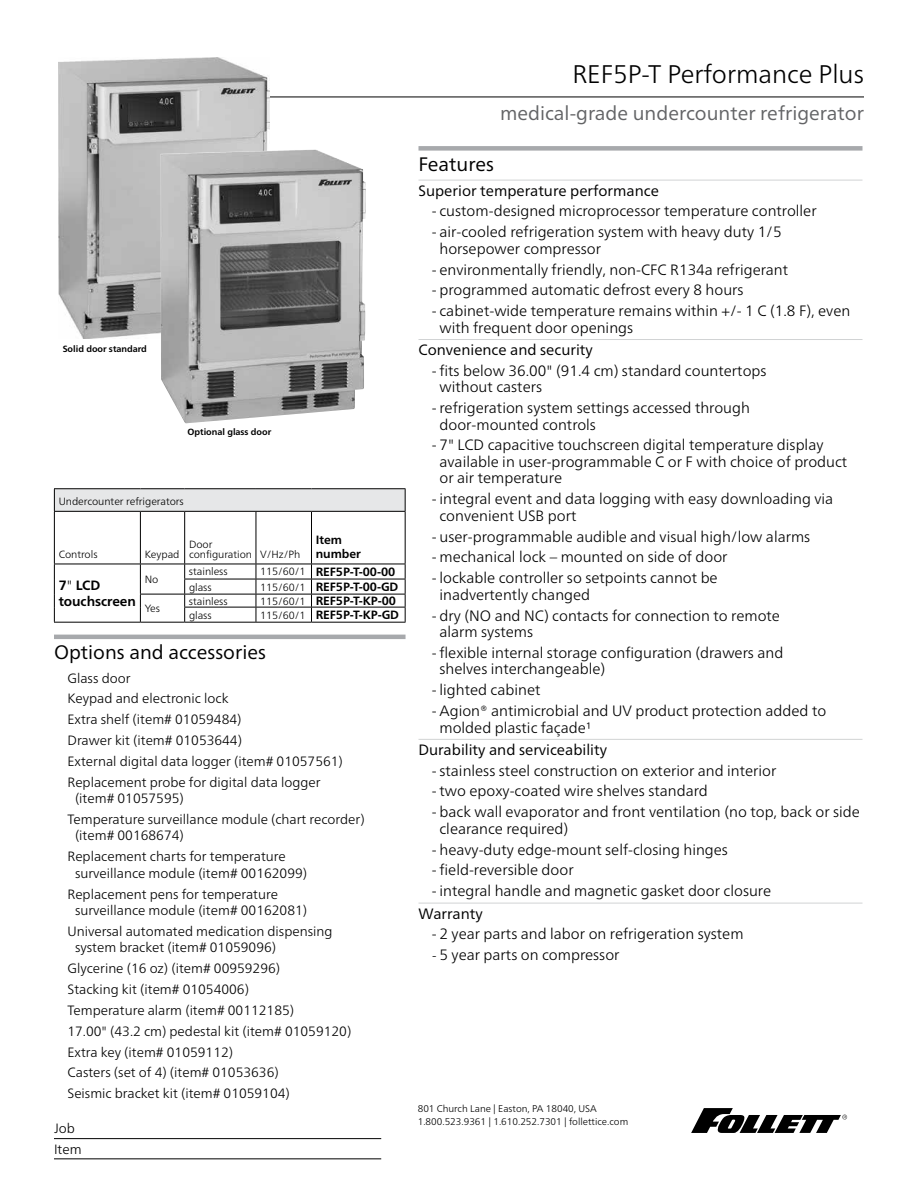
<style>
.page{position:relative;width:918px;height:1188px;background:#fff}
.page>*{position:absolute;margin:0;border:0;box-sizing:border-box;transform-origin:0 0}
.t1{font:300 25.5px "Frutiger Neue LT Pro";color:#000}
.t2{font:19.5px "Frutiger Neue LT Pro";color:#636466}
.t3{font:19.5px "Frutiger Neue LT Pro";color:#000}
.t4{font:300 15px/16.5px "Frutiger Neue LT Pro";color:#000}
.t5{font:15px "Frutiger Neue LT Pro";color:#000}
.t6{font:300 13.5px/20.9px "Frutiger Neue LT Pro";color:#000}
.t7{font:700 13.5px/16.2px "Frutiger Neue LT Pro";letter-spacing:-.005em;color:#000}
.t8{font:700 12px/14.4px "Frutiger Neue LT Pro";letter-spacing:-.005em;color:#000}
.t9{font:300 10.5px/10.5px "Frutiger Neue LT Pro";letter-spacing:-.005em;color:#000}
.t10{font:300 9.75px/13.5px "Frutiger Neue LT Pro";color:#000}
.t11{font:700 9px "Frutiger Neue LT Pro";color:#000}
.s1{font-weight:300}
.s2{font-weight:300;font-size:10.5px}
.s3{font-size:13.5px}
</style>
<div class="page">
<hr style="left:246px;top:97px;width:618px;height:1px;background:#000">
<div style="left:418px;top:146px;width:444px;height:5px;background:#a7a9ac"></div>
<hr style="left:418px;top:180px;width:444px;height:1px;background:#d1d3d4">
<hr style="left:418px;top:339px;width:444px;height:1px;background:#d1d3d4">
<hr style="left:418px;top:739px;width:444px;height:1px;background:#d1d3d4">
<hr style="left:418px;top:903px;width:444px;height:1px;background:#d1d3d4">
<hr style="left:54px;top:1158px;width:327px;height:1px;background:#000">
<hr style="left:54px;top:1138px;width:327px;height:1px;background:#000">
<div style="left:54px;top:489px;width:351px;height:22px;background:#e6e7e8"></div>
<hr style="left:184px;top:512px;width:1px;height:52px;background:#000">
<hr style="left:256px;top:512px;width:1px;height:52px;background:#000">
<hr style="left:311px;top:512px;width:1px;height:52px;background:#000">
<hr style="left:140px;top:512px;width:1px;height:52px;background:#000">
<hr style="left:54px;top:564px;width:86px;height:1px;background:#000">
<hr style="left:140px;top:564px;width:45px;height:1px;background:#000">
<hr style="left:185px;top:564px;width:71px;height:1px;background:#000">
<hr style="left:256px;top:564px;width:56px;height:1px;background:#000">
<hr style="left:312px;top:564px;width:94px;height:1px;background:#000">
<hr style="left:184px;top:579px;width:72px;height:1px;background:#000">
<hr style="left:256px;top:579px;width:56px;height:1px;background:#000">
<hr style="left:312px;top:579px;width:94px;height:1px;background:#000">
<hr style="left:54px;top:512px;width:1px;height:52px;background:#000">
<hr style="left:405px;top:512px;width:1px;height:52px;background:#000">
<hr style="left:54px;top:488px;width:86px;height:1px;background:#000">
<svg style="left:54px;top:489px;width:1px;height:22px"></svg>
<hr style="left:140px;top:488px;width:45px;height:1px;background:#000">
<hr style="left:185px;top:488px;width:71px;height:1px;background:#000">
<hr style="left:256px;top:488px;width:56px;height:1px;background:#000">
<hr style="left:312px;top:488px;width:94px;height:1px;background:#000">
<svg style="left:405px;top:489px;width:1px;height:22px"></svg>
<hr style="left:54px;top:511px;width:86px;height:1px;background:#000">
<hr style="left:140px;top:511px;width:45px;height:1px;background:#000">
<hr style="left:185px;top:511px;width:71px;height:1px;background:#000">
<hr style="left:256px;top:511px;width:56px;height:1px;background:#000">
<hr style="left:312px;top:511px;width:94px;height:1px;background:#000">
<svg style="left:54px;top:564px;width:1px;height:58px"></svg>
<hr style="left:54px;top:622px;width:86px;height:1px;background:#000">
<hr style="left:140px;top:594px;width:45px;height:1px;background:#000">
<hr style="left:185px;top:594px;width:71px;height:1px;background:#000">
<hr style="left:256px;top:594px;width:56px;height:1px;background:#000">
<hr style="left:312px;top:594px;width:94px;height:1px;background:#000">
<svg style="left:140px;top:564px;width:1px;height:58px"></svg>
<hr style="left:184px;top:607px;width:72px;height:1px;background:#000">
<svg style="left:184px;top:564px;width:1px;height:58px"></svg>
<hr style="left:256px;top:607px;width:56px;height:1px;background:#000">
<svg style="left:256px;top:564px;width:1px;height:58px"></svg>
<hr style="left:312px;top:607px;width:94px;height:1px;background:#000">
<svg style="left:311px;top:564px;width:1px;height:58px"></svg>
<svg style="left:405px;top:564px;width:1px;height:58px"></svg>
<hr style="left:140px;top:622px;width:45px;height:1px;background:#000">
<hr style="left:185px;top:622px;width:71px;height:1px;background:#000">
<hr style="left:256px;top:622px;width:56px;height:1px;background:#000">
<hr style="left:312px;top:622px;width:94px;height:1px;background:#000">
<hr style="left:54px;top:635px;width:352px;height:4px;background:#a7a9ac">
<svg style="left:691px;top:1108px;width:156px;height:25px"></svg>
<img style="left:59px;top:57px;width:211px;height:282px">
<img style="left:161px;top:149px;width:205px;height:274px">
<p class="t11" style="left:63px;top:344px;width:86px">Solid door standard</p>
<p class="t11" style="left:187px;top:426px;width:85px">Optional glass door</p>
<p class="t9" style="left:59px;top:496px;width:127px">Undercounter refrigerators</p>
<p class="t9" style="left:59px;top:549px;width:40px">Controls</p>
<p class="t9" style="left:145px;top:549px;width:36px">Keypad</p>
<p class="t9" style="left:189px;top:539px;width:113px">Door<br>configuration V/Hz/Ph</p>
<p class="t8" style="left:316px;top:532px;width:47px">Item number</p>
<p class="t7" style="left:59px;top:577px;width:79px">7<span class="s1">"</span> LCD touchscreen</p>
<p class="t9" style="left:189px;top:566px;width:40px">stainless</p>
<p class="t8" style="left:260px;top:565px;width:136px"><span class="s2">115/60/1</span> REF5P-T-00-00</p>
<p class="t9" style="left:189px;top:582px;width:24px">glass</p>
<p class="t8" style="left:260px;top:580px;width:140px"><span class="s2">115/60/1</span> REF5P-T-00-GD</p>
<p class="t9" style="left:145px;top:574px;width:15px">No</p>
<p class="t9" style="left:189px;top:596px;width:40px">stainless</p>
<p class="t8" style="left:260px;top:594px;width:137px"><span class="s2">115/60/1</span> REF5P-T-KP-00</p>
<p class="t9" style="left:189px;top:610px;width:24px">glass</p>
<p class="t8" style="left:260px;top:608px;width:140px"><span class="s2">115/60/1</span> REF5P-T-KP-GD</p>
<h2 class="t3" style="left:54px;top:641px;width:213px">Options and accessories</h2>
<p class="t6" style="left:68px;top:667px;width:277px">Glass door<br>Keypad and electronic lock<br>Extra shelf (item# 01059484)<br>Drawer kit (item# 01053644)<br>External digital data logger (item# 01057561)<br>Replacement probe for digital data logger</p>
<p class="t6" style="left:68px;top:788px;width:299px;text-indent:8px">(item# 01057595)<br>Temperature surveillance module (chart recorder)</p>
<p class="t6" style="left:68px;top:825px;width:220px;text-indent:8px">(item# 00168674)<br>Replacement charts for temperature</p>
<p class="t6" style="left:68px;top:863px;width:241px;text-indent:8px">surveillance module (item# 00162099)<br>Replacement pens for temperature</p>
<p class="t6" style="left:68px;top:900px;width:266px;text-indent:8px">surveillance module (item# 00162081)<br>Universal automated medication dispensing</p>
<p class="t6" style="left:68px;top:937px;width:285px;text-indent:8px">system bracket (item# 01059096)<br>Glycerine (16 oz) (item# 00959296)<br>Stacking kit (item# 01054006)<br>Temperature alarm (item# 00112185)<br>17.00" (43.2 cm) pedestal kit (item# 01059120)<br>Extra key (item# 01059112)<br>Casters (set of 4) (item# 01053636)<br>Seismic bracket kit (item# 01059104)</p>
<p class="t9" style="left:145px;top:603px;width:17px">Yes</p>
<p class="t6" style="left:54px;top:1118px;width:29px;line-height:20.4px">Job<br>Item</p>
<h1 class="t1" style="left:572px;top:59px;width:293px">REF5P-T Performance Plus</h1>
<h2 class="t2" style="left:500px;top:101px;width:365px">medical-grade undercounter refrigerator</h2>
<h2 class="t3" style="left:418px;top:152px;width:77px">Features</h2>
<p class="t5" style="left:418px;top:181px;width:242px">Superior temperature performance</p>
<p class="t4" style="left:432px;top:203px;width:386px">- custom-designed microprocessor temperature controller</p>
<p class="t4" style="left:439px;top:224px;width:344px;text-indent:-8px">- air-cooled refrigeration system with heavy duty 1/5 horsepower compressor</p>
<p class="t4" style="left:432px;top:261px;width:358px">- environmentally friendly, non-CFC R134a refrigerant</p>
<p class="t4" style="left:432px;top:282px;width:313px">- programmed automatic defrost every 8 hours</p>
<p class="t4" style="left:439px;top:303px;width:412px;text-indent:-8px">- cabinet-wide temperature remains within +/- 1 C (1.8 F), even with frequent door openings</p>
<p class="t5" style="left:418px;top:341px;width:176px">Convenience and security</p>
<p class="t4" style="left:439px;top:362px;width:329px;text-indent:-8px">- fits below 36.00" (91.4 cm) standard countertops without casters</p>
<p class="t4" style="left:439px;top:400px;width:312px;text-indent:-8px">- refrigeration system settings accessed through door-mounted controls</p>
<p class="t4" style="left:439px;top:437px;width:409px;text-indent:-8px">- 7" LCD capacitive touchscreen digital temperature display available in user-programmable C or F with choice of product or air temperature</p>
<p class="t4" style="left:439px;top:491px;width:395px;text-indent:-8px">- integral event and data logging with easy downloading via convenient USB port</p>
<p class="t4" style="left:432px;top:528px;width:380px">- user-programmable audible and visual high/low alarms</p>
<p class="t4" style="left:432px;top:549px;width:297px">- mechanical lock – mounted on side of door</p>
<p class="t4" style="left:439px;top:570px;width:280px;text-indent:-8px">- lockable controller so setpoints cannot be inadvertently changed</p>
<p class="t4" style="left:439px;top:607px;width:342px;text-indent:-8px">- dry (NO and NC) contacts for connection to remote alarm systems</p>
<p class="t4" style="left:439px;top:644px;width:345px;text-indent:-8px">- flexible internal storage configuration (drawers and shelves interchangeable)</p>
<p class="t4" style="left:432px;top:682px;width:110px">- lighted cabinet</p>
<p class="t4" style="left:439px;top:702px;width:388px;text-indent:-8px">- Agion® antimicrobial and UV product protection added to molded plastic façade1</p>
<p class="t5" style="left:418px;top:741px;width:190px">Durability and serviceability</p>
<p class="t4" style="left:432px;top:762px;width:346px">- stainless steel construction on exterior and interior</p>
<p class="t4" style="left:432px;top:783px;width:277px">- two epoxy-coated wire shelves standard</p>
<p class="t4" style="left:439px;top:804px;width:422px;text-indent:-8px">- back wall evaporator and front ventilation (no top, back or side clearance required)</p>
<p class="t4" style="left:432px;top:841px;width:298px">- heavy-duty edge-mount self-closing hinges</p>
<p class="t4" style="left:432px;top:862px;width:143px">- field-reversible door</p>
<p class="t4" style="left:432px;top:883px;width:341px">- integral handle and magnetic gasket door closure</p>
<p class="t5" style="left:418px;top:904px;width:66px">Warranty</p>
<p class="t4" style="left:432px;top:926px;width:313px">- 2 year parts and labor on refrigeration system</p>
<p class="t4" style="left:432px;top:947px;width:189px"><span class="s3">-</span> 5 year parts on compressor</p>
<p class="t10" style="left:418px;top:1101px;width:212px">801 Church Lane | Easton, PA 18040, USA<br>1.800.523.9361 | 1.610.252.7301 | follettice.com</p>
</div>
